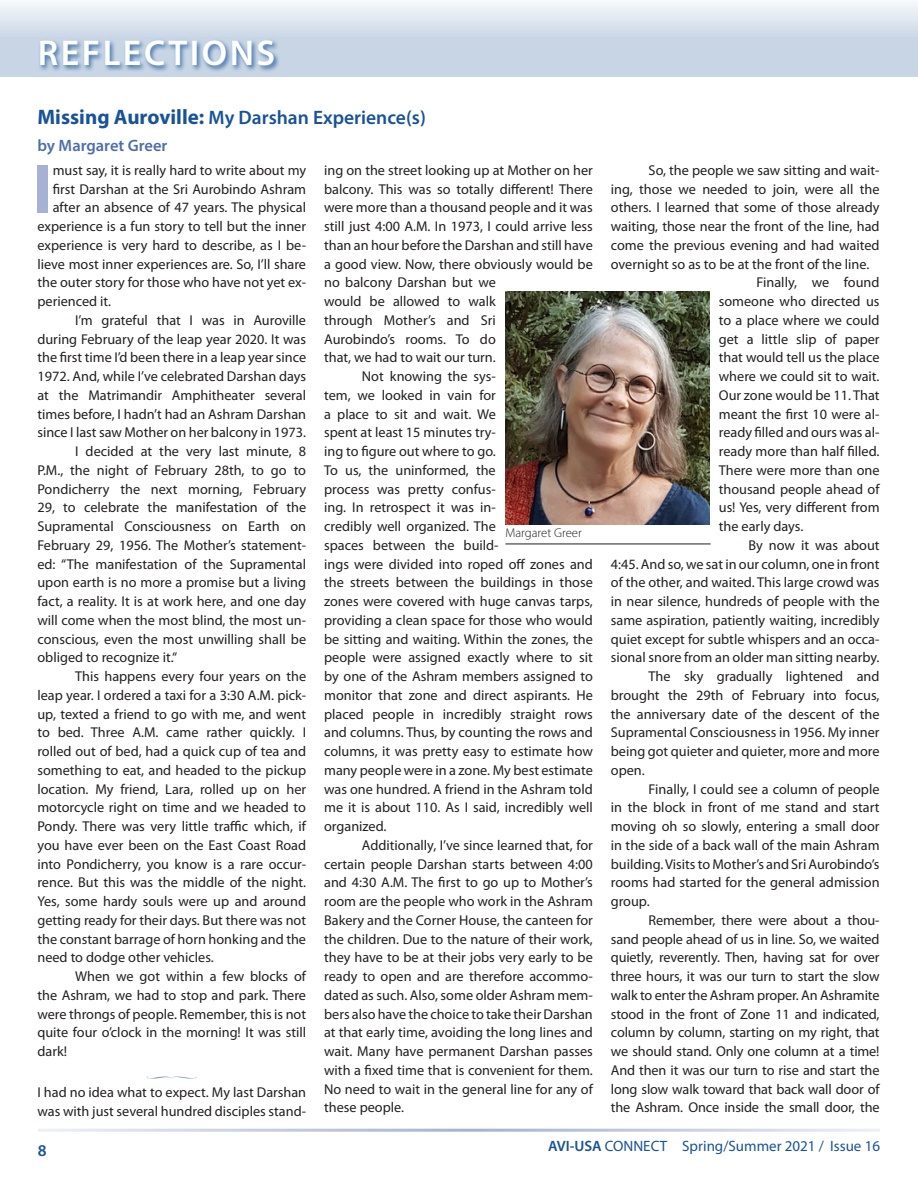
<style>
.page{position:relative;width:918px;height:1188px;background:#fff}
.page>*{position:absolute;margin:0;border:0;box-sizing:border-box;transform-origin:0 0}
._1st_paragraph{font:700 69.9px "Myriad Pro";color:#a5b2d4}
.main_head{font:600 36px "Myriad Pro";letter-spacing:.07em;color:#fff}
.head_to_article{font:600 19.5px "Myriad Pro";color:#195296}
.author{font:600 16.5px "Myriad Pro";color:#4e6eaa}
.t1{font:600 16.5px "Myriad Pro";color:#195296}
.t2{font:15px "Myriad Pro";color:#195296}
.text{font:14.25px/18.8px "Myriad Pro";color:#231f20;text-align:justify}
._1st_par_in_text_aft{font:14.25px/18.8px "Myriad Pro";color:#231f20}
._1st_paragraph-2{font:14.25px "Myriad Pro";color:#231f20}
.t3{font:300 12.75px "Myriad Pro";color:#231f20}
.s1{font-weight:700;font-size:21px}
.s2{font-weight:600}
</style>
<div class="page">
<div style="left:0;top:0;width:918px;height:77px;background:linear-gradient(to bottom,#ecf1f6,#baccdf)"></div>
<div style="left:38px;top:38px;width:243px;height:34px;background:#195296;opacity:.75"></div>
<img style="left:505px;top:292px;width:204px;height:232px">
<hr style="left:505px;top:544px;width:206px;height:1px;background:#231f20">
<p class="main_head" style="left:38px;top:30px;width:239px">REFLECTIONS</p>
<p class="head_to_article" style="left:37px;top:105px;width:390px"><span class="s1">Missing Auroville:</span> My Darshan Experience(s)</p>
<p class="author" style="left:37px;top:135px;width:131px">by Margaret Greer</p>
<p class="_1st_paragraph" style="left:33px;top:143px;width:21px">I</p>
<p class="_1st_paragraph-2" style="left:53px;top:161px;width:255px">must say, it is really hard to write about my</p>
<p class="_1st_par_in_text_aft" style="left:324px;top:160px;width:270px">ing on the street looking up at Mother on her balcony. This was so totally different! There were more than a thousand people and it was still just 4:00 A.M. In 1973, I could arrive less than an hour before the Darshan and still have a good view. Now, there obviously would be no balcony Darshan but we<br>would be allowed to walk<br>through Mother’s and Sri<br>Aurobindo’s rooms. To do<br>that, we had to wait our turn.</p>
<p class="text" style="left:324px;top:367px;width:270px;text-align:left;text-indent:38px">Not knowing the sys-<br>tem, we looked in vain for<br>a place to sit and wait. We<br>spent at least 15 minutes try-<br>ing to figure out where to go.<br>To us, the uninformed, the<br>process was pretty confus-<br>ing. In retrospect it was in-<br>credibly well organized. The<br>spaces between the build-<br>ings were divided into roped off zones and the streets between the buildings in those zones were covered with huge canvas tarps, providing a clean space for those who would be sitting and waiting. Within the zones, the people were assigned exactly where to sit by one of the Ashram members assigned to monitor that zone and direct aspirants. He placed people in incredibly straight rows and columns. Thus, by counting the rows and columns, it was pretty easy to estimate how many people were in a zone. My best estimate was one hundred. A friend in the Ashram told me it is about 110. As I said, incredibly well organized.</p>
<p class="text" style="left:324px;top:835px;width:270px;text-indent:38px">Additionally, I’ve since learned that, for certain people Darshan starts between 4:00 and 4:30 A.M. The first to go up to Mother’s room are the people who work in the Ashram Bakery and the Corner House, the canteen for the children. Due to the nature of their work, they have to be at their jobs very early to be ready to open and are therefore accommo&shy;dated as such. Also, some older Ashram mem&shy;bers also have the choice to take their Darshan at that early time, avoiding the long lines and wait. Many have permanent Darshan passes with a fixed time that is convenient for them.<br>No need to wait in the general line for any of these people.</p>
<p class="_1st_paragraph-2" style="left:53px;top:180px;width:255px">first Darshan at the Sri Aurobindo Ashram</p>
<p class="_1st_paragraph-2" style="left:53px;top:199px;width:255px">after an absence of 47 years. The physical</p>
<p class="_1st_paragraph-2" style="left:37px;top:217px;width:270px">experience is a fun story to tell but the inner</p>
<p class="_1st_paragraph-2" style="left:37px;top:236px;width:270px">experience is very hard to describe, as I be-</p>
<p class="_1st_paragraph-2" style="left:37px;top:255px;width:270px">lieve most inner experiences are. So, I’ll share</p>
<p class="_1st_paragraph-2" style="left:37px;top:274px;width:270px">the outer story for those who have not yet ex-</p>
<p class="_1st_paragraph-2" style="left:37px;top:292px;width:75px">perienced it.</p>
<p class="text" style="left:37px;top:310px;width:270px;text-indent:38px">I’m grateful that I was in Auroville during February of the leap year 2020. It was the first time I’d been there in a leap year since 1972. And, while I’ve celebrated Darshan days at the Matrimandir Amphitheater several times before, I hadn’t had an Ashram Darshan since I last saw Mother on her balcony in 1973.</p>
<p class="text" style="left:37px;top:442px;width:270px;text-indent:38px">I decided at the very last minute, 8<br>P.M., the night of February 28th, to go to Pondicherry the next morning, February 29, to celebrate the manifestation of the Supramental Consciousness on Earth on February 29, 1956. The Mother’s statement&shy;ed: “The manifestation of the Supramental upon earth is no more a promise but a living fact, a reality. It is at work here, and one day will come when the most blind, the most un&shy;conscious, even the most unwilling shall be obliged to recognize it.“</p>
<p class="text" style="left:37px;top:667px;width:270px;text-indent:38px">This happens every four years on the leap year. I ordered a taxi for a 3:30 A.M. pick&shy;up, texted a friend to go with me, and went to bed. Three A.M. came rather quickly. I rolled out of bed, had a quick cup of tea and something to eat, and headed to the pickup location. My friend, Lara, rolled up on her motorcycle right on time and we headed to Pondy. There was very little traffic which, if you have ever been on the East Coast Road into Pondicherry, you know is a rare occur&shy;rence. But this was the middle of the night.<br>Yes, some hardy souls were up and around getting ready for their days. But there was not the constant barrage of horn honking and the need to dodge other vehicles.</p>
<p class="text" style="left:37px;top:967px;width:270px;text-indent:38px">When we got within a few blocks of the Ashram, we had to stop and park. There were throngs of people. Remember, this is not quite four o’clock in the morning! It was still dark!</p>
<p class="_1st_par_in_text_aft" style="left:37px;top:1083px;width:270px">I had no idea what to expect. My last Darshan</p>
<p class="_1st_par_in_text_aft" style="left:37px;top:1101px;width:270px">was with just several hundred disciples stand-</p>
<p class="t3" style="left:505px;top:525px;width:78px">Margaret Greer</p>
<p class="text" style="left:611px;top:160px;width:270px;text-indent:38px">So, the people we saw sitting and wait&shy;ing, those we needed to join, were all the others. I learned that some of those already waiting, those near the front of the line, had come the previous evening and had waited overnight so as to be at the front of the line.</p>
<p class="text" style="left:719px;top:273px;width:162px;text-indent:38px">Finally, we found someone who directed us to a place where we could get a little slip of paper that would tell us the place where we could sit to wait.<br>Our zone would be 11. That meant the first 10 were al&shy;ready filled and ours was al&shy;ready more than half filled.<br>There were more than one thousand people ahead of us! Yes, very different from the early days.</p>
<p class="text" style="left:611px;top:535px;width:270px;text-indent:138px">By now it was about 4:45. And so, we sat in our column, one in front of the other, and waited. This large crowd was in near silence, hundreds of people with the same aspiration, patiently waiting, incredibly quiet except for subtle whispers and an occa&shy;sional snore from an older man sitting nearby.</p>
<p class="text" style="left:611px;top:667px;width:270px;text-indent:38px">The sky gradually lightened and brought the 29th of February into focus, the anniversary date of the descent of the Supramental Consciousness in 1956. My inner being got quieter and quieter, more and more open.</p>
<p class="text" style="left:611px;top:779px;width:270px;text-indent:38px">Finally, I could see a column of people in the block in front of me stand and start moving oh so slowly, entering a small door in the side of a back wall of the main Ashram building. Visits to Mother’s and Sri Aurobindo’s rooms had started for the general admission group.</p>
<p class="text" style="left:611px;top:910px;width:270px;text-indent:38px">Remember, there were about a thou&shy;sand people ahead of us in line. So, we waited quietly, reverently. Then, having sat for over three hours, it was our turn to start the slow walk to enter the Ashram proper. An Ashramite stood in the front of Zone 11 and indicated, column by column, starting on my right, that we should stand. Only one column at a time!<br>And then it was our turn to rise and start the long slow walk toward that back wall door of the Ashram. Once inside the small door, the</p>
<p class="t1" style="left:38px;top:1140px;width:10px">8</p>
<p class="t2" style="left:548px;top:1137px;width:333px"><span class="s2">AVI-USA</span> CONNECT Spring/Summer 2021 / Issue 16</p>
</div>
